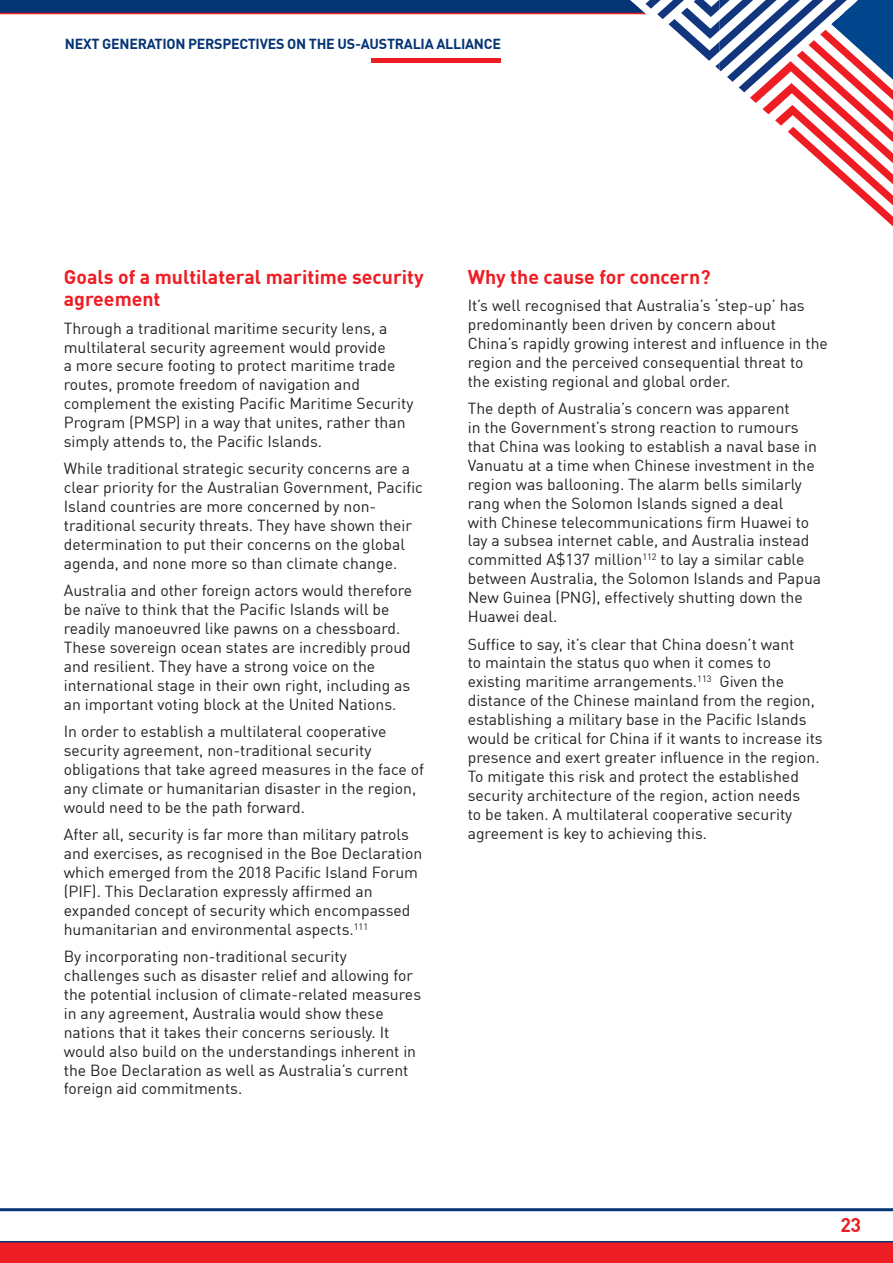
<style>
.page{position:relative;width:893px;height:1263px;background:#fff}
.page>*{position:absolute;margin:0;border:0;box-sizing:border-box;transform-origin:0 0}
.Red_Sub_Heading_13pt{font:700 19.5px/22.5px "DIN Offc";color:#ee1d23}
.t1{font:15.75px/18.9px "DIN Offc";color:#231f20}
.t2{font:700 14.25px "DIN Offc";letter-spacing:-.02em;color:#053474}
</style>
<div class="page">
<hr style="left:0;top:1208px;width:893px;height:3px;background:#053474">
<div style="left:0;top:1242px;width:893px;height:21px;background:#ee1d23"></div>
<hr style="left:0;top:1241px;width:893px;height:1px;background:#053474">
<div style="left:0;top:0;width:893px;height:13px;background:#053474"></div>
<hr style="left:0;top:13px;width:893px;height:1px;background:#ee1d23">
<svg style="left:630px;top:0;width:263px;height:226px"></svg>
<div style="left:372px;top:58px;width:129px;height:5px;background:#ee1d23"></div>
<p class="t2" style="left:65px;top:35px;width:438px">NEXT GENERATION PERSPECTIVES ON THE US-AUSTRALIA ALLIANCE</p>
<p class="Red_Sub_Heading_13pt" style="left:64px;top:265px;width:361px">Goals of a multilateral maritime security agreement</p>
<p class="t1" style="left:64px;top:318px;width:351px">Through a traditional maritime security lens, a multilateral security agreement would provide<br>a more secure footing to protect maritime trade routes, promote freedom of navigation and complement the existing Pacific Maritime Security Program (PMSP) in a way that unites, rather than simply attends to, the Pacific Islands.</p>
<p class="t1" style="left:64px;top:459px;width:361px">While traditional strategic security concerns are a clear priority for the Australian Government, Pacific Island countries are more concerned by non&shy;traditional security threats. They have shown their determination to put their concerns on the global agenda, and none more so than climate change.</p>
<p class="t1" style="left:64px;top:581px;width:350px">Australia and other foreign actors would therefore be naïve to think that the Pacific Islands will be readily manoeuvred like pawns on a chessboard.<br>These sovereign ocean states are incredibly proud and resilient. They have a strong voice on the international stage in their own right, including as an important voting block at the United Nations.</p>
<p class="t1" style="left:64px;top:722px;width:362px">In order to establish a multilateral cooperative security agreement, non-traditional security obligations that take agreed measures in the face of any climate or humanitarian disaster in the region, would need to be the path forward.</p>
<p class="t1" style="left:64px;top:825px;width:360px">After all, security is far more than military patrols and exercises, as recognised in the Boe Declaration which emerged from the 2018 Pacific Island Forum (PIF). This Declaration expressly affirmed an expanded concept of security which encompassed humanitarian and environmental aspects.<sup>111</sup></p>
<p class="t1" style="left:64px;top:947px;width:359px">By incorporating non-traditional security challenges such as disaster relief and allowing for the potential inclusion of climate-related measures in any agreement, Australia would show these nations that it takes their concerns seriously. It would also build on the understandings inherent in the Boe Declaration as well as Australia’s current foreign aid commitments.</p>
<p class="Red_Sub_Heading_13pt" style="left:468px;top:265px;width:244px">Why the cause for concern?</p>
<p class="t1" style="left:468px;top:296px;width:362px">It’s well recognised that Australia’s ‘step-up’ has predominantly been driven by concern about China’s rapidly growing interest and influence in the region and the perceived consequential threat to the existing regional and global order.</p>
<p class="t1" style="left:468px;top:399px;width:355px">The depth of Australia’s concern was apparent<br>in the Government’s strong reaction to rumours that China was looking to establish a naval base in Vanuatu at a time when Chinese investment in the region was ballooning. The alarm bells similarly rang when the Solomon Islands signed a deal<br>with Chinese telecommunications firm Huawei to lay a subsea internet cable, and Australia instead committed A$137 million<sup>112</sup> to lay a similar cable between Australia, the Solomon Islands and Papua New Guinea (PNG), effectively shutting down the Huawei deal.</p>
<p class="t1" style="left:468px;top:634px;width:356px">Suffice to say, it’s clear that China doesn’t want<br>to maintain the status quo when it comes to existing maritime arrangements.<sup>113</sup> Given the distance of the Chinese mainland from the region, establishing a military base in the Pacific Islands would be critical for China if it wants to increase its presence and exert greater influence in the region.<br>To mitigate this risk and protect the established security architecture of the region, action needs<br>to be taken. A multilateral cooperative security agreement is key to achieving this.</p>
<h1 class="Red_Sub_Heading_13pt" style="left:840px;top:1213px;width:22px">23</h1>
</div>
